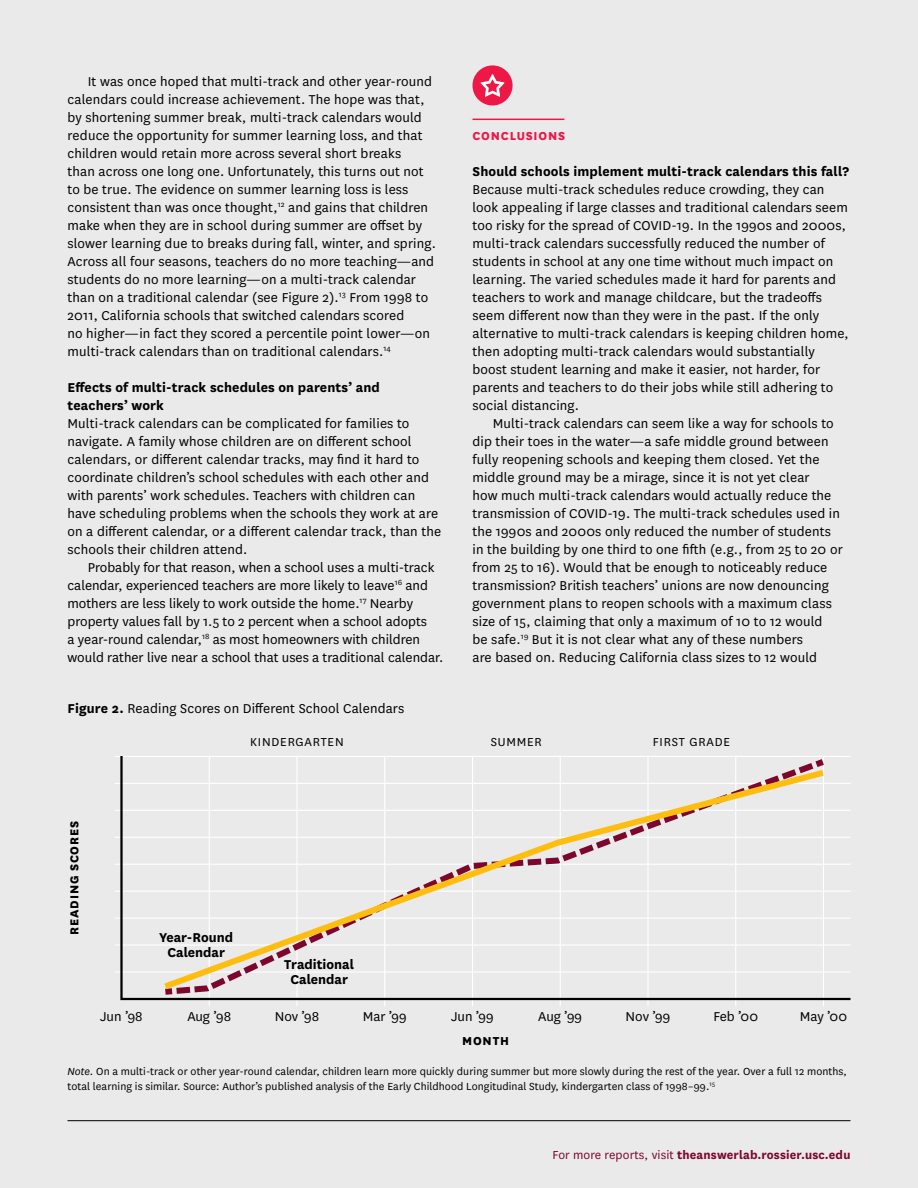
<style>
.page{position:relative;width:918px;height:1188px;background:#eaeaeb}
.page>*{position:absolute;margin:0;border:0;box-sizing:border-box;transform-origin:0 0}
.BODY_COPY_indent{font:15px/18px "National";letter-spacing:.01em;color:#000}
.BODY_COPY_no_indent{font:15px/18px "National";letter-spacing:.01em;color:#000}
.SUBHEADS{font:700 15px/15px "National";letter-spacing:.01em;color:#000;text-align:center}
.t1{font:700 13.5px "National";letter-spacing:.01em;color:#7d062c}
.t2{font:13.5px "National";letter-spacing:.06em;color:#000}
.t3{font:800 13.5px "National";letter-spacing:.06em;color:#000}
.SLUGS{font:800 13.5px "National";letter-spacing:.06em;color:#ed1846}
.NOTATION{font:12px/15px "National";letter-spacing:.005em;color:#000}
.s1{font-weight:700}
.s2{font-style:italic}
.s3{font-weight:400}
</style>
<div class="page">
<hr style="left:68px;top:1120px;width:782px;height:1px;background:#000">
<hr style="left:472px;top:119px;width:92px;height:1px;background:#ed1846">
<div style="left:472px;top:65px;width:41px;height:40px;background:#ed1846;border-radius:50%"></div>
<svg style="left:480px;top:74px;width:25px;height:23px"></svg>
<hr style="left:115px;top:944px;width:735px;height:2px;background:#fff">
<hr style="left:115px;top:971px;width:735px;height:2px;background:#fff">
<hr style="left:115px;top:918px;width:735px;height:1px;background:#fff">
<hr style="left:115px;top:864px;width:735px;height:1px;background:#fff">
<hr style="left:115px;top:891px;width:735px;height:1px;background:#fff">
<hr style="left:115px;top:837px;width:735px;height:1px;background:#fff">
<hr style="left:115px;top:783px;width:735px;height:1px;background:#fff">
<hr style="left:115px;top:810px;width:735px;height:1px;background:#fff">
<hr style="left:115px;top:756px;width:735px;height:1px;background:#fff">
<hr style="left:209px;top:756px;width:1px;height:250px;background:#fff">
<hr style="left:296px;top:756px;width:2px;height:250px;background:#fff">
<hr style="left:384px;top:756px;width:1px;height:250px;background:#fff">
<hr style="left:472px;top:756px;width:1px;height:250px;background:#fff">
<hr style="left:560px;top:756px;width:1px;height:250px;background:#fff">
<hr style="left:647px;top:756px;width:2px;height:250px;background:#fff">
<hr style="left:735px;top:756px;width:1px;height:250px;background:#fff">
<hr style="left:823px;top:756px;width:1px;height:250px;background:#fff">
<svg style="left:119px;top:756px;width:731px;height:245px"></svg>
<svg style="left:159px;top:994px;width:20px;height:4px"></svg>
<svg style="left:170px;top:757px;width:652px;height:240px"></svg>
<svg style="left:809px;top:756px;width:22px;height:16px"></svg>
<svg style="left:158px;top:766px;width:672px;height:228px"></svg>
<p class="BODY_COPY_indent" style="left:68px;top:71px;width:370px;text-indent:20px">It was once hoped that multi-track and other year-round calendars could increase achievement. The hope was that, by shortening summer break, multi-track calendars would reduce the opportunity for summer learning loss, and that children would retain more across several short breaks<br>than across one long one. Unfortunately, this turns out not to be true. The evidence on summer learning loss is less consistent than was once thought,<sup>12</sup> and gains that children make when they are in school during summer are offset by slower learning due to breaks during fall, winter, and spring.<br>Across all four seasons, teachers do no more teaching—and students do no more learning—on a multi-track calendar than on a traditional calendar (see Figure 2).<sup>13</sup> From 1998 to 2011, California schools that switched calendars scored<br>no higher—in fact they scored a percentile point lower—on multi-track calendars than on traditional calendars.<sup>14</sup></p>
<p class="SUBHEADS" style="left:68px;top:377px;width:314px;line-height:18px;text-align:left">Effects of multi-track schedules on parents’ and teachers’ work</p>
<p class="BODY_COPY_no_indent" style="left:68px;top:413px;width:375px">Multi-track calendars can be complicated for families to navigate. A family whose children are on different school calendars, or different calendar tracks, may find it hard to coordinate children’s school schedules with each other and with parents’ work schedules. Teachers with children can have scheduling problems when the schools they work at are on a different calendar, or a different calendar track, than the schools their children attend.</p>
<p class="BODY_COPY_indent" style="left:68px;top:557px;width:377px;text-indent:20px">Probably for that reason, when a school uses a multi-track calendar, experienced teachers are more likely to leave<sup>16</sup> and mothers are less likely to work outside the home.<sup>17</sup> Nearby property values fall by 1.5 to 2 percent when a school adopts<br>a year-round calendar,<sup>18</sup> as most homeowners with children would rather live near a school that uses a traditional calendar.</p>
<p class="BODY_COPY_no_indent" style="left:68px;top:699px;width:338px"><span class="s1">Figure 2.</span> Reading Scores on Different School Calendars</p>
<p class="t3" style="left:65px;top:935px;width:115px;rotate:-90deg">READING SCORES</p>
<p class="t2" style="left:250px;top:734px;width:95px">KINDERGARTEN</p>
<p class="SUBHEADS" style="left:159px;top:929px;width:76px">Year-Round<br>Calendar</p>
<p class="SUBHEADS" style="left:284px;top:956px;width:71px">Traditional<br>Calendar</p>
<p class="SLUGS" style="left:472px;top:126px;width:94px">CONCLUSIONS</p>
<p class="SUBHEADS" style="left:472px;top:162px;width:378px">Should schools implement multi-track calendars this fall?</p>
<p class="BODY_COPY_no_indent" style="left:472px;top:179px;width:378px">Because multi-track schedules reduce crowding, they can look appealing if large classes and traditional calendars seem too risky for the spread of COVID-19. In the 1990s and 2000s, multi-track calendars successfully reduced the number of students in school at any one time without much impact on learning. The varied schedules made it hard for parents and teachers to work and manage childcare, but the tradeoffs seem different now than they were in the past. If the only alternative to multi-track calendars is keeping children home, then adopting multi-track calendars would substantially boost student learning and make it easier, not harder, for parents and teachers to do their jobs while still adhering to social distancing.</p>
<p class="BODY_COPY_indent" style="left:472px;top:413px;width:372px;text-indent:20px">Multi-track calendars can seem like a way for schools to dip their toes in the water—a safe middle ground between fully reopening schools and keeping them closed. Yet the middle ground may be a mirage, since it is not yet clear<br>how much multi-track calendars would actually reduce the transmission of COVID-19. The multi-track schedules used in the 1990s and 2000s only reduced the number of students in the building by one third to one fifth (e.g., from 25 to 20 or from 25 to 16). Would that be enough to noticeably reduce transmission? British teachers’ unions are now denouncing government plans to reopen schools with a maximum class size of 15, claiming that only a maximum of 10 to 12 would<br>be safe.<sup>19</sup> But it is not clear what any of these numbers<br>are based on. Reducing California class sizes to 12 would</p>
<p class="t2" style="left:491px;top:734px;width:53px">SUMMER</p>
<p class="t2" style="left:653px;top:734px;width:79px">FIRST GRADE</p>
<p class="BODY_COPY_indent" style="left:100px;top:1007px;width:44px">Jun ’98</p>
<p class="BODY_COPY_indent" style="left:187px;top:1007px;width:45px">Aug ’98</p>
<p class="BODY_COPY_indent" style="left:275px;top:1007px;width:46px">Nov ’98</p>
<p class="BODY_COPY_indent" style="left:363px;top:1007px;width:46px">Mar ’99</p>
<p class="BODY_COPY_indent" style="left:451px;top:1007px;width:44px">Jun ’99</p>
<p class="BODY_COPY_indent" style="left:538px;top:1007px;width:45px">Aug ’99</p>
<p class="BODY_COPY_indent" style="left:626px;top:1007px;width:46px">Nov ’99</p>
<p class="BODY_COPY_indent" style="left:713px;top:1007px;width:46px">Feb ’00</p>
<p class="BODY_COPY_indent" style="left:800px;top:1007px;width:49px">May ’00</p>
<p class="t3" style="left:462px;top:1031px;width:48px">MONTH</p>
<p class="NOTATION" style="left:68px;top:1064px;width:781px"><span class="s2">Note.</span> On a multi-track or other year-round calendar, children learn more quickly during summer but more slowly during the rest of the year. Over a full 12 months, total learning is similar. Source: Author’s published analysis of the Early Childhood Longitudinal Study, kindergarten class of 1998–99.<sup>15</sup></p>
<p class="t1" style="left:552px;top:1146px;width:300px"><span class="s3">For more reports, visit</span> theanswerlab.rossier.usc.edu</p>
</div>
